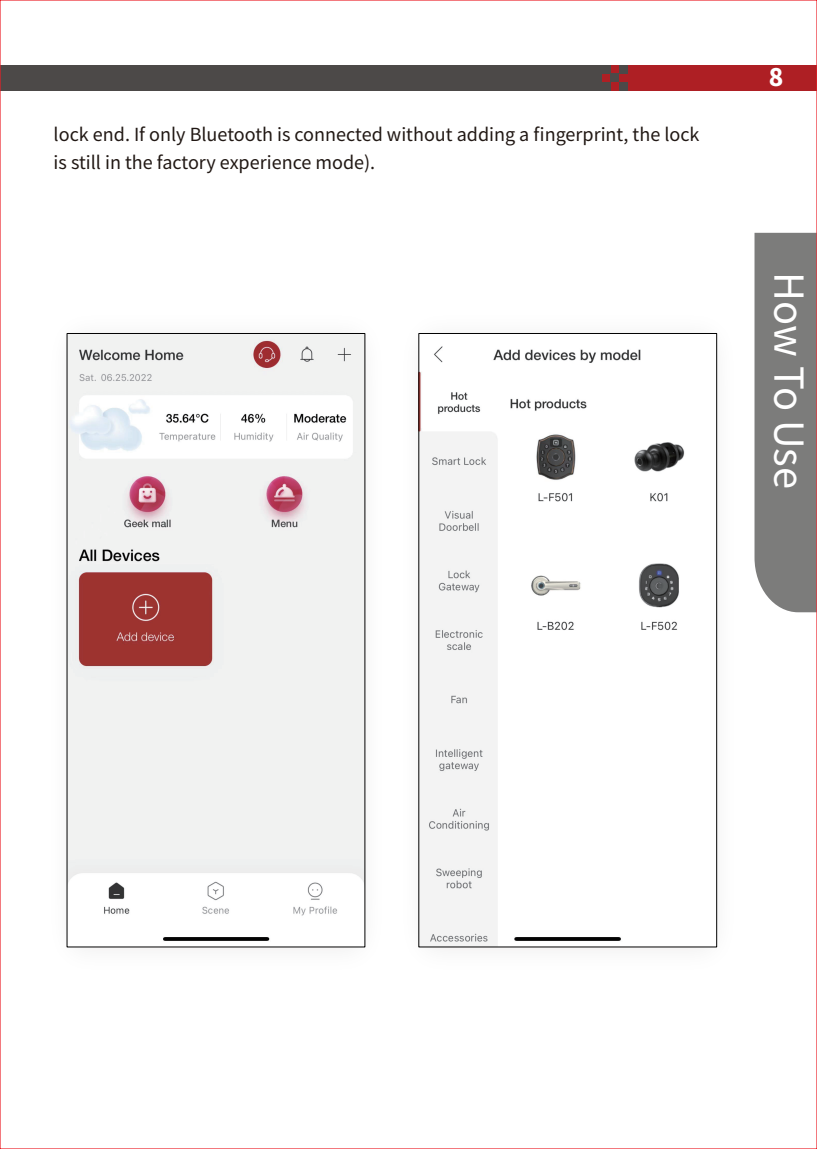
<style>
.page{position:relative;width:817px;height:1149px;background:#fff}
.page>*{position:absolute;margin:0;border:0;box-sizing:border-box;transform-origin:0 0}
.t1{font:39.9px "Source Han Sans CN";letter-spacing:-.005em;color:#fff}
.t2{font:800 24px "Source Han Sans CN";color:#fff}
.t3{font:18px/27.6px "Source Han Sans CN";color:#211814}
</style>
<div class="page">
<svg style="left:754px;top:233px;width:60px;height:379px;background:#848483"></svg>
<img style="left:66px;top:333px;width:300px;height:615px">
<div style="left:0;top:65px;width:606px;height:26px;background:#4c4948"></div>
<div style="left:602px;top:65px;width:214px;height:26px;background:#ae1f24"></div>
<div style="left:619px;top:82px;width:9px;height:9px;background:#4c4948"></div>
<div style="left:619px;top:65px;width:9px;height:8px;background:#4c4948"></div>
<div style="left:601px;top:65px;width:9px;height:8px;background:#4c4948"></div>
<div style="left:610px;top:73px;width:9px;height:9px;background:#4c4948"></div>
<div style="left:601px;top:82px;width:9px;height:9px;background:#4c4948"></div>
<img style="left:69px;top:335px;width:294px;height:609px">
<img style="left:418px;top:333px;width:300px;height:615px">
<img style="left:420px;top:335px;width:294px;height:609px">
<p class="t3" style="left:54px;top:121px;width:647px">lock end. If only Bluetooth is connected without adding a fingerprint, the lock is still in the factory experience mode).</p>
<h2 class="t2" style="left:768px;top:64px;width:16px">8</h2>
<h1 class="t1" style="left:811px;top:272px;width:218px;rotate:90deg">How To Use</h1>
</div>
